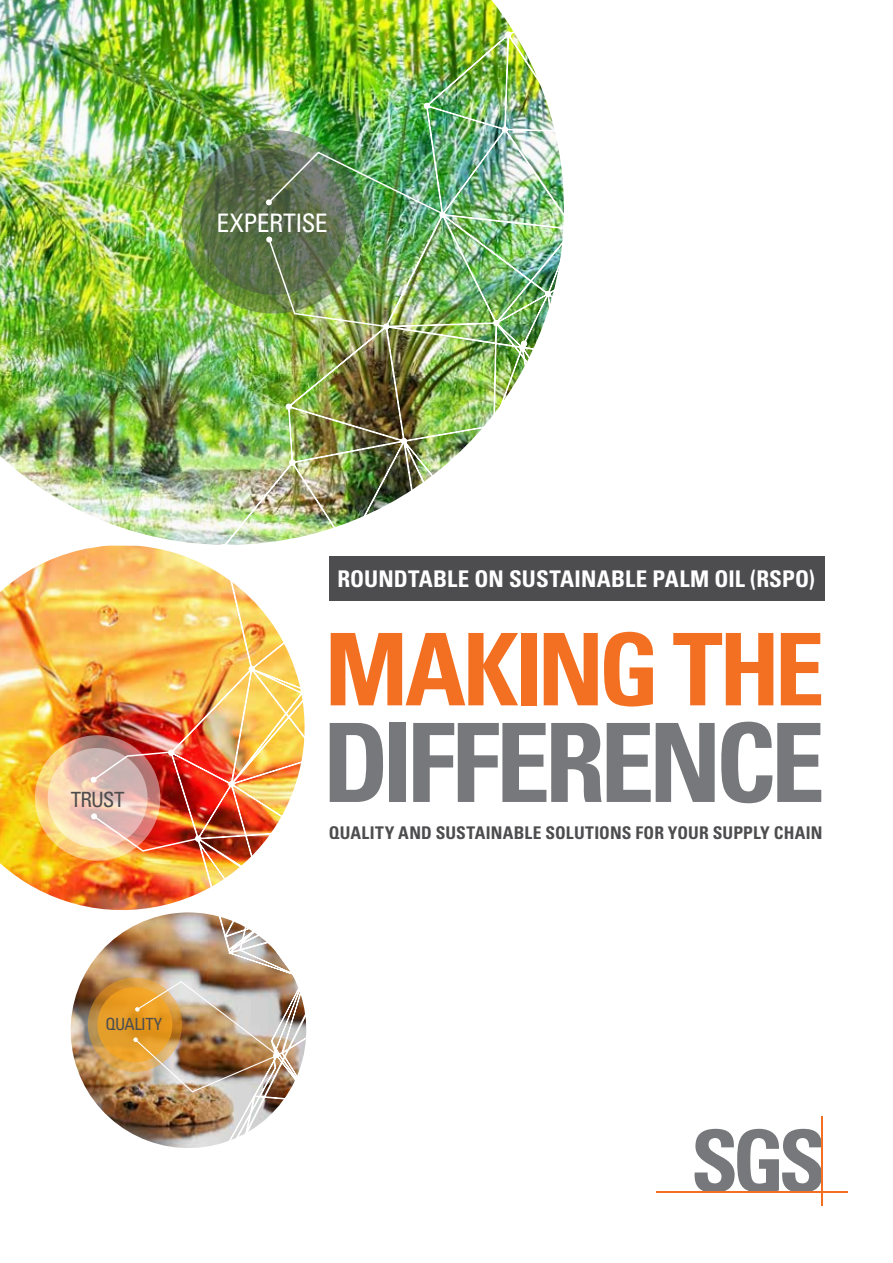
<style>
.page{position:relative;width:893px;height:1263px;background:#fff}
.page>*{position:absolute;margin:0;border:0;box-sizing:border-box;transform-origin:0 0}
.t1{font:700 condensed 109.35px "Univers LT";letter-spacing:-.05em;color:#77787b}
.t2{font:700 condensed 100.2px "Univers LT";letter-spacing:-.04em;color:#f36f21}
.t3{font:condensed 25.5px "Univers LT";letter-spacing:-.02em;color:#fff}
.t4{font:700 condensed 22.95px "Univers LT";letter-spacing:.005em;color:#fff}
.t5{font:condensed 21px "Univers LT";letter-spacing:-.04em;color:#4d4d4f}
.t6{font:700 condensed 17.55px "Univers LT";letter-spacing:.01em;color:#4d4d4f}
.t7{font:condensed 16.8px "Univers LT";letter-spacing:-.035em;color:#4d4d4f}
</style>
<div class="page">
<svg style="left:694px;top:1129px;width:128px;height:62px"></svg>
<hr style="left:656px;top:1191px;width:191px;height:2px;background:#f36f21">
<hr style="left:822px;top:1116px;width:1px;height:90px;background:#f36f21">
<img style="left:0;top:551px;width:168px;height:359px">
<svg style="left:35px;top:735px;width:125px;height:126px;background:#e4b47b"></svg>
<svg style="left:48px;top:748px;width:100px;height:100px;background:#eecdb8"></svg>
<img style="left:70px;top:914px;width:98px;height:232px">
<img style="left:0;top:0;width:168px;height:551px">
<svg style="left:88px;top:978px;width:94px;height:94px"></svg>
<div style="left:97px;top:987px;width:75px;height:75px;background:linear-gradient(to bottom,#e7991f,#e7a22c);border-radius:50%"></div>
<img style="left:168px;top:0;width:486px;height:1148px">
<img style="left:266px;top:237px;width:123px;height:91px">
<img style="left:91px;top:813px;width:109px;height:39px">
<img style="left:133px;top:980px;width:146px;height:113px">
<svg style="left:91px;top:750px;width:82px;height:33px;background:#c78381"></svg>
<div style="left:330px;top:556px;width:495px;height:44px;background:#4d4d4f"></div>
<h3 class="t3" style="left:217px;top:207px;width:112px">EXPERTISE</h3>
<p class="t5" style="left:71px;top:786px;width:55px">TRUST</p>
<p class="t7" style="left:106px;top:1013px;width:58px">QUALITY</p>
<h3 class="t4" style="left:337px;top:565px;width:479px">ROUNDTABLE ON SUSTAINABLE PALM OIL (RSPO)</h3>
<h2 class="t2" style="left:325px;top:608px;width:501px">MAKING THE</h2>
<h1 class="t1" style="left:322px;top:696px;width:504px">DIFFERENCE</h1>
<p class="t6" style="left:329px;top:822px;width:495px">QUALITY AND SUSTAINABLE SOLUTIONS FOR YOUR SUPPLY CHAIN</p>
</div>
